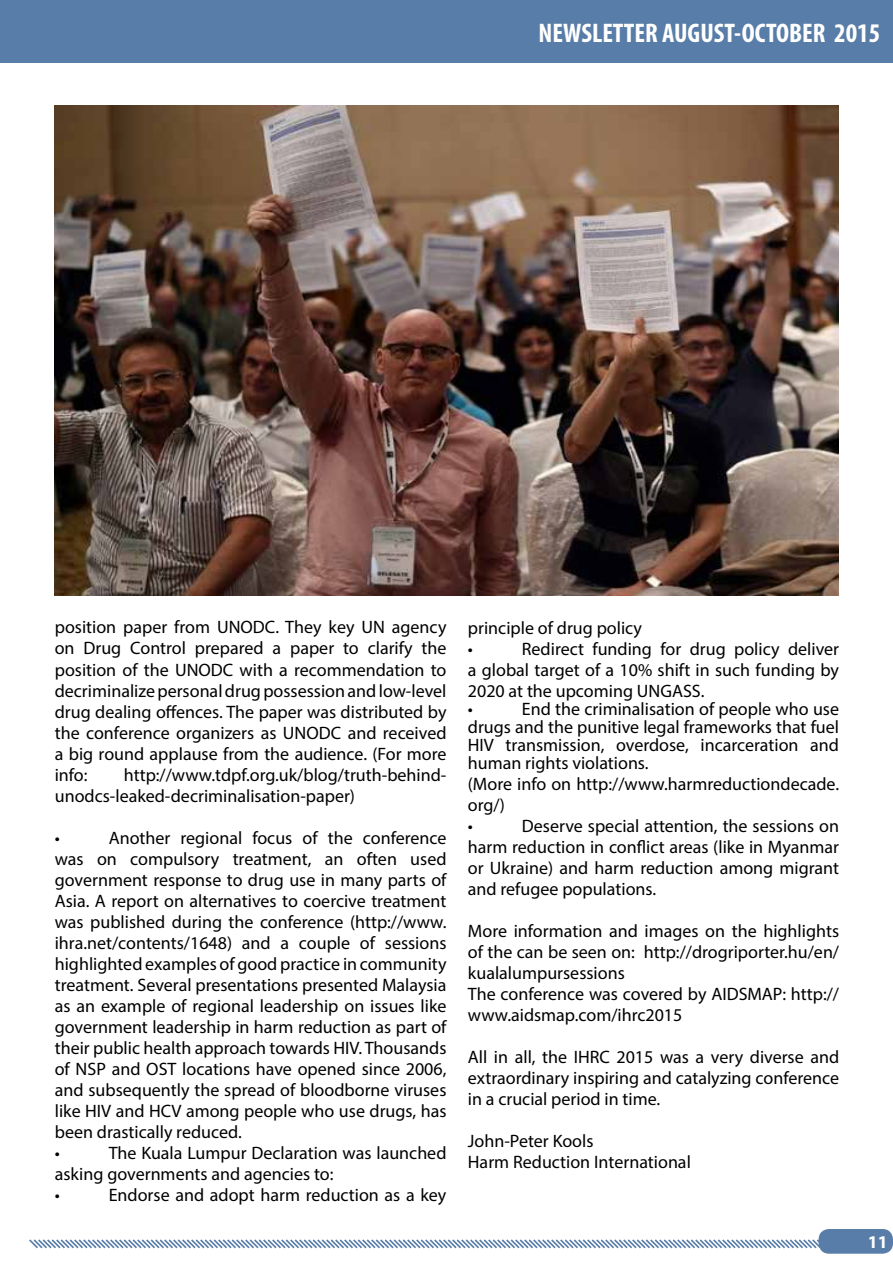
<style>
.page{position:relative;width:893px;height:1263px;background:#fff}
.page>*{position:absolute;margin:0;border:0;box-sizing:border-box;transform-origin:0 0}
.t1{font:700 condensed 27px "Myriad Pro";color:#fff}
.t2{font:18px/21px "Myriad Pro";color:#000}
.t3{font:700 18px "Myriad Pro";color:#fff}
</style>
<div class="page">
<div style="left:0;top:0;width:893px;height:63px;background:#587da8"></div>
<svg style="left:29px;top:1237px;width:792px;height:13px"></svg>
<div style="left:819px;top:1229px;width:74px;height:25px;background:#587da8;border-radius:11px"></div>
<img style="left:54px;top:106px;width:785px;height:489px">
<h1 class="t1" style="left:538px;top:16px;width:343px">NEWSLETTER AUGUST-OCTOBER 2015</h1>
<p class="t2" style="left:55px;top:617px;width:393px;text-align:right">position paper from UNODC. They key UN agency the</p>
<p class="t2" style="left:368px;top:638px;width:46px">clarify</p>
<p class="t2" style="left:130px;top:638px;width:57px">Control</p>
<p class="t2" style="left:195px;top:638px;width:70px">prepared</p>
<p class="t2" style="left:84px;top:638px;width:39px">Drug</p>
<p class="t2" style="left:343px;top:638px;width:17px">to</p>
<p class="t2" style="left:55px;top:638px;width:393px">on<br>position of the UNODC with a recommendation to decriminalizepersonaldrugpossessionandlow-level drug dealing offences. The paper was distributed by the conference organizers as UNODC and received a big round applause from the audience (. For more</p>
<p class="t2" style="left:55px;top:785px;width:302px">unodcs-leaked-decriminalisation-paper(</p>
<p class="t2" style="left:273px;top:638px;width:10px">a</p>
<p class="t2" style="left:290px;top:638px;width:46px">paper</p>
<p class="t2" style="left:55px;top:764px;width:34px">info:</p>
<p class="t2" style="left:124px;top:764px;width:324px">http://www.tdpf.org.uk/blog/truth-behind-</p>
<p class="t2" style="left:55px;top:827px;width:7px">•</p>
<p class="t2" style="left:109px;top:827px;width:63px">Another</p>
<p class="t2" style="left:181px;top:827px;width:63px">regional</p>
<p class="t2" style="left:252px;top:827px;width:42px">focus</p>
<p class="t2" style="left:303px;top:827px;width:17px">of</p>
<p class="t2" style="left:328px;top:827px;width:26px">the</p>
<p class="t2" style="left:363px;top:827px;width:85px">conference</p>
<p class="t2" style="left:357px;top:848px;width:42px">often</p>
<p class="t2" style="left:130px;top:848px;width:91px">compulsory</p>
<p class="t2" style="left:410px;top:848px;width:38px">used</p>
<p class="t2" style="left:233px;top:848px;width:80px">treatment,</p>
<p class="t2" style="left:55px;top:848px;width:30px">was</p>
<p class="t2" style="left:55px;top:869px;width:393px">government response to drug use in many parts of</p>
<p class="t2" style="left:55px;top:890px;width:393px">Asia A. report on alternatives to coercive treatment</p>
<p class="t2" style="left:55px;top:911px;width:393px">was published during the conference (http://www.</p>
<p class="t2" style="left:385px;top:932px;width:63px">sessions</p>
<p class="t2" style="left:97px;top:848px;width:21px">on</p>
<p class="t2" style="left:325px;top:848px;width:20px">an</p>
<p class="t2" style="left:360px;top:932px;width:17px">of</p>
<p class="t2" style="left:55px;top:932px;width:393px">ihra.net/contents/1648) highlightedexamplesofgoodpracticeincommunity treatment. Several presentations presented Malaysia as an example of regional leadership on issues like government leadership in harm reduction as part of their public health approach towards HIV.Thousands of NSP and OST locations have opened since 2006, and subsequently the spread of bloodborne viruses like HIV and HCV among people who use drugs, has been drastically reduced.</p>
<p class="t2" style="left:109px;top:1142px;width:339px">The Kuala Lumpur Declaration was launched</p>
<p class="t2" style="left:242px;top:932px;width:30px">and</p>
<p class="t2" style="left:299px;top:932px;width:53px">couple</p>
<p class="t2" style="left:280px;top:932px;width:10px">a</p>
<p class="t2" style="left:55px;top:1142px;width:7px">•</p>
<p class="t2" style="left:55px;top:1163px;width:280px">asking governments and agencies to:</p>
<p class="t2" style="left:109px;top:1184px;width:339px">Endorse and adopt harm reduction as a key</p>
<p class="t2" style="left:55px;top:1184px;width:7px">•</p>
<p class="t2" style="left:468px;top:617px;width:176px">principle of drug policy</p>
<p class="t2" style="left:592px;top:638px;width:61px">funding</p>
<p class="t2" style="left:660px;top:638px;width:22px">for</p>
<p class="t2" style="left:522px;top:638px;width:64px">Redirect</p>
<p class="t2" style="left:690px;top:638px;width:38px">drug</p>
<p class="t2" style="left:734px;top:638px;width:47px">policy</p>
<p class="t2" style="left:788px;top:638px;width:53px">deliver</p>
<p class="t2" style="left:468px;top:638px;width:373px">•<br>a global target of a 10% shift in such funding by<br>2020 at the upcoming UNGASS.</p>
<p class="t2" style="left:522px;top:698px;width:319px">End the criminalisation of people who use</p>
<p class="t2" style="left:468px;top:698px;width:7px">•</p>
<p class="t2" style="left:468px;top:716px;width:373px">drugs and the punitive legal frameworks that fuel</p>
<p class="t2" style="left:810px;top:734px;width:30px">and</p>
<p class="t2" style="left:616px;top:734px;width:74px">overdose,</p>
<p class="t2" style="left:506px;top:734px;width:100px">transmission,</p>
<p class="t2" style="left:700px;top:734px;width:100px">incarceration</p>
<p class="t2" style="left:468px;top:735px;width:182px;line-height:18px">HIV<br>human rights violations.</p>
<p class="t2" style="left:468px;top:773px;width:373px">(More info on http://www.harmreductiondecade. org (/</p>
<p class="t2" style="left:522px;top:815px;width:319px">Deserve special attention, the sessions on</p>
<p class="t2" style="left:468px;top:815px;width:373px">•<br>harm reduction in conflict areas (like in Myanmar or Ukraine) and harm reduction among migrant and refugee populations.</p>
<p class="t2" style="left:468px;top:920px;width:373px;text-align:right">More information and images on the highlights http://drogriporter.hu/en/</p>
<p class="t2" style="left:468px;top:941px;width:373px">of the can be seen on:<br>kualalumpursessions<br>The conference was covered by AIDSMAP: http:// www.aidsmap.com/ihrc2015</p>
<p class="t2" style="left:468px;top:1046px;width:373px;text-align:justify">All in all, the IHRC 2015 was a very diverse and extraordinary inspiring and catalyzing conference in a crucial period in time.</p>
<p class="t2" style="left:468px;top:1130px;width:224px">John-Peter Kools<br>Harm Reduction International</p>
<p class="t3" style="left:868px;top:1230px;width:21px">1 17</p>
</div>
